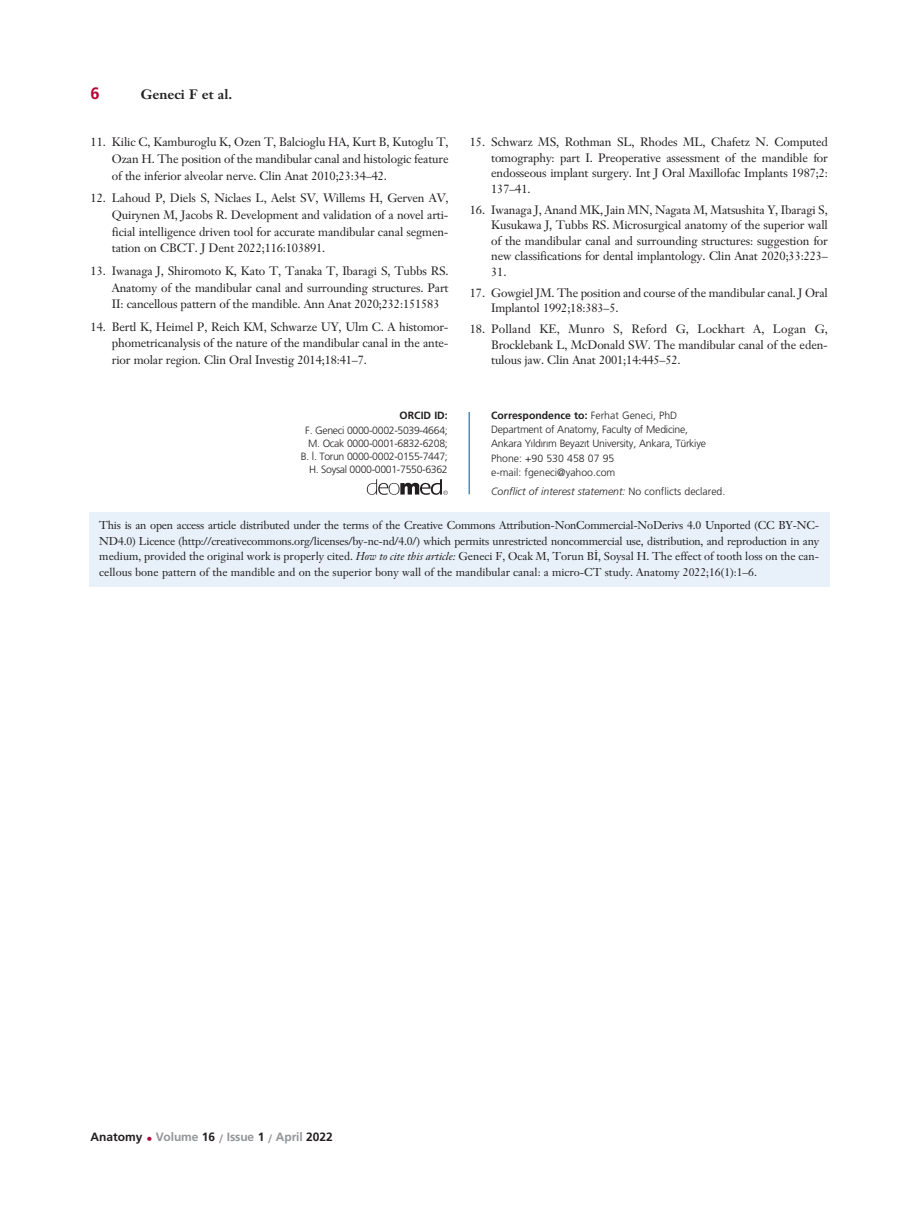
<style>
.page{position:relative;width:919px;height:1217px;background:#fff}
.page>*{position:absolute;margin:0;border:0;box-sizing:border-box;transform-origin:0 0}
.t1{font:700 16.5px "Frutiger";color:#b30437}
.t2{font:700 13.5px "Janson Text";color:#231f20}
.t3{font:12px/15.5px "Janson Text";letter-spacing:-.015em;color:#231f20;text-align:justify}
.t4{font:700 12px "Frutiger";letter-spacing:-.01em;color:#939598}
.t5{font:11.25px/15.6px "Janson Text";color:#231f20;text-align:justify}
.t6{font:300 10.5px/14.2px "Frutiger";letter-spacing:-.02em;color:#231f20}
.t7{font:italic 300 10.5px "Frutiger";color:#231f20}
.t8{font:700 10.5px "Frutiger";color:#231f20}
.s1{font-weight:700}
.s2{font-style:normal}
.s3{font-style:italic}
.s4{color:#231f20}
.s5{color:#b30437}
</style>
<div class="page">
<hr style="left:469px;top:412px;width:1px;height:82px;background:#005294">
<div style="left:89px;top:512px;width:740px;height:75px;background:#e8f1f9"></div>
<svg style="left:367px;top:479px;width:80px;height:15px"></svg>
<h1 class="t1" style="left:91px;top:87px;width:11px">6</h1>
<p class="t2" style="left:141px;top:89px;width:93px">Geneci F et al.</p>
<p class="t3" style="left:112px;top:135px;width:338px;line-height:16.8px;text-indent:-21px">11. Kilic C, Kamburoglu K, Ozen T, Balcioglu HA, Kurt B, Kutoglu T, Ozan H. The position of the mandibular canal and histologic feature of the inferior alveolar nerve. Clin Anat 2010;23:34–42.</p>
<p class="t3" style="left:112px;top:191px;width:338px;line-height:16.8px;text-indent:-21px">12. Lahoud P, Diels S, Niclaes L, Aelst SV, Willems H, Gerven AV, Quirynen M, Jacobs R. Development and validation of a novel arti&shy;ficial intelligence driven tool for accurate mandibular canal segmen&shy;tation on CBCT. J Dent 2022;116:103891.</p>
<p class="t3" style="left:112px;top:263px;width:338px;line-height:16.8px;text-indent:-21px">13. Iwanaga J, Shiromoto K, Kato T, Tanaka T, Ibaragi S, Tubbs RS.<br>Anatomy of the mandibular canal and surrounding structures. Part II: cancellous pattern of the mandible. Ann Anat 2020;232:151583</p>
<p class="t3" style="left:112px;top:319px;width:338px;line-height:16.8px;text-indent:-21px">14. Bertl K, Heimel P, Reich KM, Schwarze UY, Ulm C. A histomor&shy;phometricanalysis of the nature of the mandibular canal in the ante&shy;rior molar region. Clin Oral Investig 2014;18:41–7.</p>
<p class="t3" style="left:491px;top:136px;width:338px;text-indent:-21px">15. Schwarz MS, Rothman SL, Rhodes ML, Chafetz N. Computed tomography: part I. Preoperative assessment of the mandible for endosseous implant surgery. Int J Oral Maxillofac Implants 1987;2:<br>137–41.</p>
<p class="t3" style="left:491px;top:203px;width:338px;text-indent:-21px">16. Iwanaga J, Anand MK, Jain MN, Nagata M, Matsushita Y, Ibaragi S, Kusukawa J, Tubbs RS. Microsurgical anatomy of the superior wall of the mandibular canal and surrounding structures: suggestion for new classifications for dental implantology. Clin Anat 2020;33:223– 31.</p>
<p class="t3" style="left:491px;top:286px;width:338px;text-indent:-21px">17. Gowgiel JM. The position and course of the mandibular canal. J Oral<br>Implantol 1992;18:383–5.</p>
<p class="t3" style="left:491px;top:322px;width:338px;text-indent:-21px">18. Polland KE, Munro S, Reford G, Lockhart A, Logan G, Brocklebank L, McDonald SW. The mandibular canal of the eden&shy;tulous jaw. Clin Anat 2001;14:445–52.</p>
<p class="t6" style="left:491px;top:409px;width:216px"><span class="s1">Correspondence to:</span> Ferhat Geneci, PhD Department of Anatomy, Faculty of Medicine, Ankara Y›ld›r›m Beyaz›t University, Ankara, Türkiye Phone: +90 530 458 07 95<br>e-mail: fgeneci@yahoo.com</p>
<p class="t7" style="left:491px;top:486px;width:236px">Conflict of interest statement: <span class="s2">No conflicts declared.</span></p>
<p class="t5" style="left:99px;top:518px;width:721px">This is an open access article distributed under the terms of the Creative Commons Attribution-NonCommercial-NoDerivs 4.0 Unported (CC BY-NC-ND4.0) Licence (http://creativecommons.org/licenses/by-nc-nd/4.0/) which permits unrestricted noncommercial use, distribution, and reproduction in any medium, provided the original work is properly cited. <span class="s3">How to cite this article:</span> Geneci F, Ocak M, Torun B‹, Soysal H. The effect of tooth loss on the can&shy;cellous bone pattern of the mandible and on the superior bony wall of the mandibular canal: a micro-CT study. Anatomy 2022;16(1):1–6.</p>
<p class="t8" style="left:399px;top:411px;width:50px">ORCID ID:</p>
<p class="t6" style="left:301px;top:424px;width:148px;line-height:13px;text-align:right">F. Geneci 0000-0002-5039-4664;<br>M. Ocak 0000-0001-6832-6208;<br>B. ‹. Torun 0000-0002-0155-7447;<br>H. Soysal 0000-0001-7550-6362</p>
<p class="t4" style="left:91px;top:1132px;width:244px"><span class="s4">Anatomy</span> <span class="s5">•</span> Volume <span class="s4">16</span> / Issue <span class="s4">1</span> / April <span class="s4">2022</span></p>
</div>
